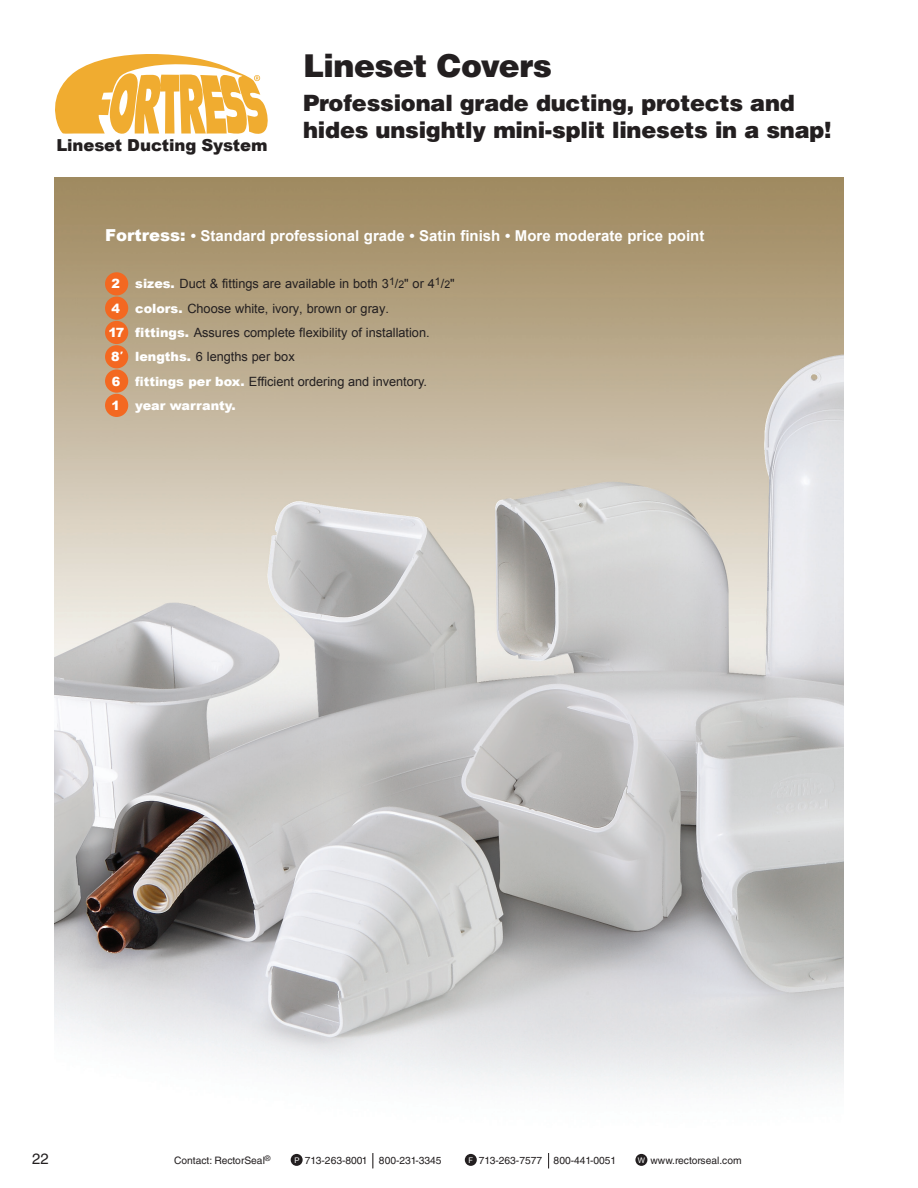
<style>
.page{position:relative;width:918px;height:1188px;background:#fff}
.page>*{position:absolute;margin:0;border:0;box-sizing:border-box;transform-origin:0 0}
.t1{font:900 31.5px "Helvetica LT Std";letter-spacing:-.015em;color:#231f20}
.t2{font:900 22.5px/27px "Helvetica LT Std";letter-spacing:-.01em;color:#231f20}
.t3{font:900 16.5px "Arial";letter-spacing:-.01em;color:#231f20}
.t4{font:700 15px "Arial";color:#fff}
.t5{font:15px "Helvetica LT Std";color:#231f20}
.t6{font:12.75px/24.3px "Arial";color:#231f20}
.t7{font:10.2px "Helvetica LT Std";color:#231f20}
.t8{font:7.65px "Arial";color:#fff}
.s1{font-weight:900;font-size:16.5px}
.s2{font-weight:900;color:#fff}
.s3{font-size:10.5px}
</style>
<div class="page">
<div style="left:291px;top:1154px;width:12px;height:12px;background:#231f20;border-radius:50%"></div>
<div style="left:465px;top:1154px;width:12px;height:12px;background:#231f20;border-radius:50%"></div>
<div style="left:635px;top:1154px;width:12px;height:12px;background:#231f20;border-radius:50%"></div>
<svg style="left:373px;top:1154px;width:1px;height:14px"></svg>
<svg style="left:548px;top:1154px;width:1px;height:14px"></svg>
<img style="left:54px;top:177px;width:790px;height:916px">
<div style="left:105px;top:272px;width:23px;height:23px;background:#f36821;border-radius:50%"></div>
<div style="left:105px;top:297px;width:23px;height:23px;background:#f36821;border-radius:50%"></div>
<div style="left:105px;top:321px;width:23px;height:23px;background:#f36821;border-radius:50%"></div>
<div style="left:105px;top:345px;width:23px;height:23px;background:#f36821;border-radius:50%"></div>
<div style="left:105px;top:369px;width:23px;height:24px;background:#f36821;border-radius:50%"></div>
<div style="left:105px;top:394px;width:23px;height:23px;background:#f36821;border-radius:50%"></div>
<svg style="left:55px;top:54px;width:213px;height:80px"></svg>
<p class="t3" style="left:56px;top:133px;width:213px">Lineset Ducting System</p>
<h1 class="t1" style="left:303px;top:45px;width:251px">Lineset Covers</h1>
<h2 class="t2" style="left:303px;top:89px;width:530px">Professional grade ducting, protects and hides unsightly mini-split linesets in a snap!</h2>
<p class="t4" style="left:105px;top:226px;width:601px"><span class="s1">Fortress:</span> • Standard professional grade • Satin finish • More moderate price point</p>
<p class="t6" style="left:109px;top:272px;width:348px"><span class="s2">2 sizes.</span> Duct &amp; fittings are available in both 3<sup>1</sup>/<span class="s3">2</span>" or 4<sup>1</sup>/<span class="s3">2</span>" <span class="s2">4 colors.</span> Choose white, ivory, brown or gray.<br><span class="s2">17 fittings.</span> Assures complete flexibility of installation.<br><span class="s2">8′ lengths.</span> 6 lengths per box<br><span class="s2">6 fittings per box.</span> Efficient ordering and inventory.<br><span class="s2">1 year warranty.</span></p>
<p class="t5" style="left:32px;top:1150px;width:18px">22</p>
<p class="t7" style="left:174px;top:1154px;width:98px">Contact: RectorSeal<sup>®</sup></p>
<p class="t7" style="left:305px;top:1154px;width:138px">713-263-8001 800-231-3345</p>
<p class="t7" style="left:479px;top:1154px;width:139px">713-263-7577 800-441-0051</p>
<p class="t7" style="left:651px;top:1154px;width:93px">www.rectorseal.com</p>
<p class="t8" style="left:294px;top:1155px;width:7px">P</p>
<p class="t8" style="left:469px;top:1155px;width:6px">F</p>
<p class="t8" style="left:638px;top:1155px;width:9px">W</p>
</div>
